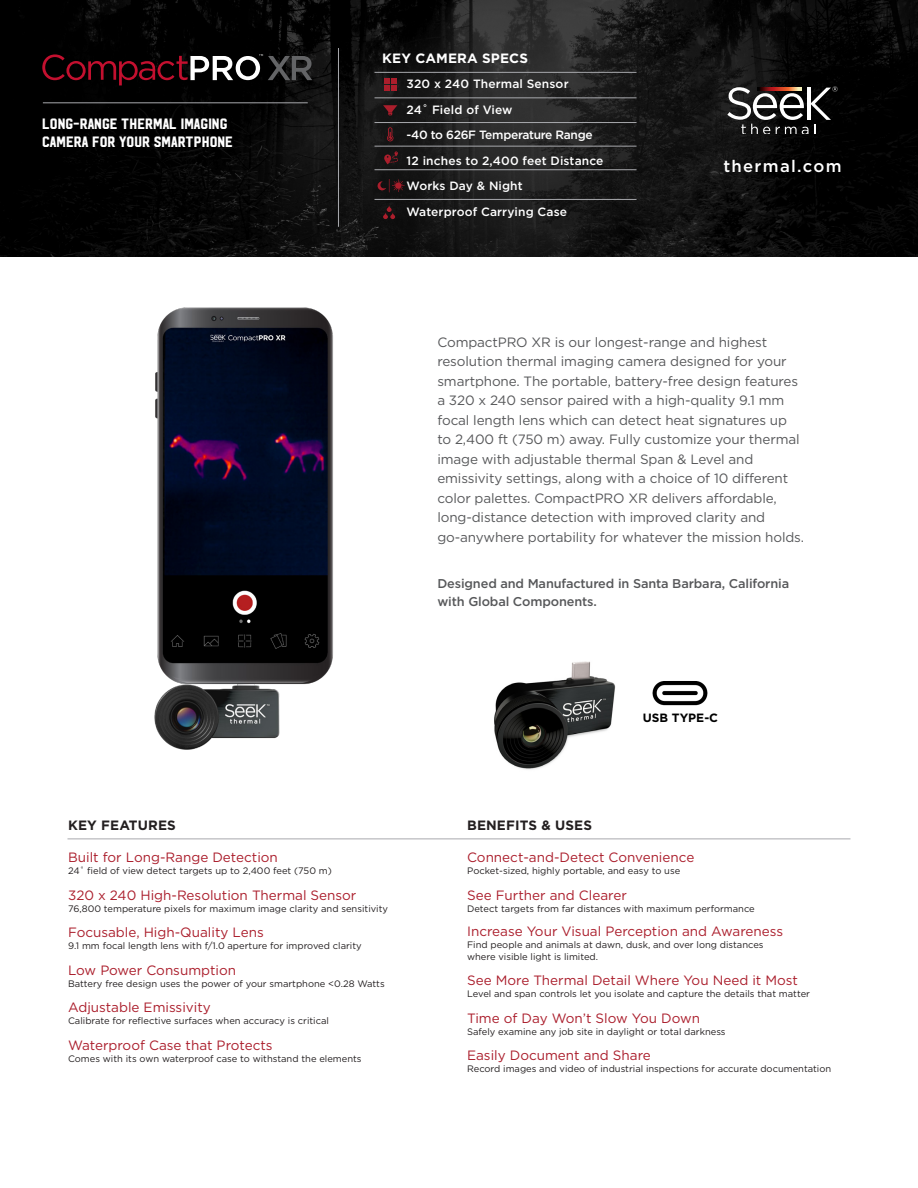
<style>
.page{position:relative;width:918px;height:1188px;background:#fff}
.page>*{position:absolute;margin:0;border:0;box-sizing:border-box;transform-origin:0 0}
.t1{font:500 16.65px "Gotham HTF";letter-spacing:.08em;color:#fff}
.t2{font:15px/18px "Hudson NY";color:#fff}
.t3{font:13.5px/19.5px "Gotham HTF";letter-spacing:-.01em;color:#57585a}
.t4{font:13.5px "Gotham HTF";color:#ab1e2c}
.t5{font:700 13.5px "Gotham HTF";letter-spacing:.01em;color:#231f20}
.t6{font:700 13.5px "Gotham HTF";letter-spacing:.01em;color:#fff}
.t7{font:500 12.75px/18px "Gotham HTF";letter-spacing:-.01em;color:#57585a}
.t8{font:500 12px "Gotham HTF";letter-spacing:.01em;color:#fff}
.t9{font:500 12px "Gotham HTF";letter-spacing:-.025em;color:#fff}
.t10{font:700 12px "Gotham HTF";color:#000}
.t11{font:9.3px/12px "Gotham HTF";color:#231f20}
</style>
<div class="page">
<img style="left:0;top:0;width:918px;height:256px">
<svg style="left:384px;top:78px;width:12px;height:12px"></svg>
<svg style="left:383px;top:105px;width:14px;height:11px"></svg>
<svg style="left:387px;top:127px;width:7px;height:14px"></svg>
<svg style="left:384px;top:151px;width:14px;height:13px"></svg>
<svg style="left:378px;top:179px;width:27px;height:13px"></svg>
<svg style="left:383px;top:205px;width:12px;height:14px"></svg>
<svg style="left:42px;top:54px;width:270px;height:31px;background:#352024"></svg>
<hr style="left:68px;top:839px;width:782px;height:1px;background:#a8a9ad">
<hr style="left:375px;top:169px;width:262px;height:1px;background:#a8a9ad">
<hr style="left:375px;top:199px;width:262px;height:1px;background:#a8a9ad">
<hr style="left:375px;top:146px;width:262px;height:1px;background:#a8a9ad">
<hr style="left:375px;top:122px;width:262px;height:1px;background:#a8a9ad">
<hr style="left:375px;top:98px;width:262px;height:1px;background:#a8a9ad">
<hr style="left:375px;top:72px;width:262px;height:1px;background:#a8a9ad">
<hr style="left:338px;top:48px;width:1px;height:179px;background:#a8a9ad">
<hr style="left:43px;top:102px;width:265px;height:1px;background:#a8a9ad">
<svg style="left:727px;top:86px;width:111px;height:48px"></svg>
<img style="left:154px;top:307px;width:179px;height:443px">
<img style="left:494px;top:661px;width:122px;height:109px">
<img style="left:653px;top:681px;width:55px;height:25px">
<p class="t2" style="left:42px;top:114px;width:192px">LONG-RANGE THERMAL IMAGING<br>CAMERA FOR YOUR SMARTPHONE</p>
<p class="t5" style="left:68px;top:818px;width:109px">KEY FEATURES</p>
<p class="t6" style="left:382px;top:50px;width:147px">KEY CAMERA SPECS</p>
<p class="t8" style="left:407px;top:77px;width:163px">320 x 240 Thermal Sensor</p>
<p class="t8" style="left:407px;top:103px;width:107px">24˚ Field of View</p>
<p class="t9" style="left:407px;top:128px;width:188px">-40 to 626F Temperature Range</p>
<p class="t8" style="left:407px;top:154px;width:198px">12 inches to 2,400 feet Distance</p>
<p class="t8" style="left:407px;top:179px;width:118px">Works Day &amp; Night</p>
<p class="t8" style="left:407px;top:205px;width:162px">Waterproof Carrying Case</p>
<p class="t1" style="left:723px;top:156px;width:120px">thermal.com</p>
<p class="t3" style="left:437px;top:332px;width:368px">CompactPRO XR is our longest-range and highest resolution thermal imaging camera designed for your smartphone. The portable, battery-free design features a 320 x 240 sensor paired with a high-quality 9.1 mm focal length lens which can detect heat signatures up to 2,400 ft (750 m) away. Fully customize your thermal image with adjustable thermal Span &amp; Level and emissivity settings, along with a choice of 10 different color palettes. CompactPRO XR delivers affordable, long-distance detection with improved clarity and go-anywhere portability for whatever the mission holds.</p>
<p class="t7" style="left:437px;top:574px;width:353px">Designed and Manufactured in Santa Barbara, California with Global Components.</p>
<p class="t5" style="left:467px;top:818px;width:126px">BENEFITS &amp; USES</p>
<p class="t10" style="left:643px;top:711px;width:77px">USB TYPE-C</p>
<p class="t4" style="left:68px;top:850px;width:211px">Built for Long-Range Detection</p>
<p class="t11" style="left:68px;top:865px;width:265px">24˚ field of view detect targets up to 2,400 feet (750 m)</p>
<p class="t4" style="left:68px;top:888px;width:290px">320 x 240 High-Resolution Thermal Sensor</p>
<p class="t11" style="left:68px;top:902px;width:322px">76,800 temperature pixels for maximum image clarity and sensitivity</p>
<p class="t4" style="left:68px;top:925px;width:197px">Focusable, High-Quality Lens</p>
<p class="t11" style="left:68px;top:940px;width:295px">9.1 mm focal length lens with f/1.0 aperture for improved clarity</p>
<p class="t4" style="left:68px;top:963px;width:170px">Low Power Consumption</p>
<p class="t11" style="left:68px;top:977px;width:318px">Battery free design uses the power of your smartphone &lt;0.28 Watts</p>
<p class="t4" style="left:68px;top:1000px;width:144px">Adjustable Emissivity</p>
<p class="t11" style="left:68px;top:1015px;width:262px">Calibrate for reflective surfaces when accuracy is critical</p>
<p class="t4" style="left:68px;top:1038px;width:206px">Waterproof Case that Protects</p>
<p class="t11" style="left:68px;top:1052px;width:295px">Comes with its own waterproof case to withstand the elements</p>
<p class="t4" style="left:467px;top:850px;width:229px">Connect-and-Detect Convenience</p>
<p class="t11" style="left:467px;top:865px;width:215px">Pocket-sized, highly portable, and easy to use</p>
<p class="t4" style="left:467px;top:888px;width:161px">See Further and Clearer</p>
<p class="t11" style="left:467px;top:902px;width:289px">Detect targets from far distances with maximum performance</p>
<p class="t4" style="left:467px;top:924px;width:318px">Increase Your Visual Perception and Awareness</p>
<p class="t11" style="left:467px;top:938px;width:298px">Find people and animals at dawn, dusk, and over long distances where visible light is limited.</p>
<p class="t4" style="left:467px;top:973px;width:332px">See More Thermal Detail Where You Need it Most</p>
<p class="t11" style="left:467px;top:988px;width:344px">Level and span controls let you isolate and capture the details that matter</p>
<p class="t4" style="left:467px;top:1011px;width:234px">Time of Day Won’t Slow You Down</p>
<p class="t11" style="left:467px;top:1025px;width:260px">Safely examine any job site in daylight or total darkness</p>
<p class="t4" style="left:467px;top:1048px;width:185px">Easily Document and Share</p>
<p class="t11" style="left:467px;top:1063px;width:366px">Record images and video of industrial inspections for accurate documentation</p>
</div>
